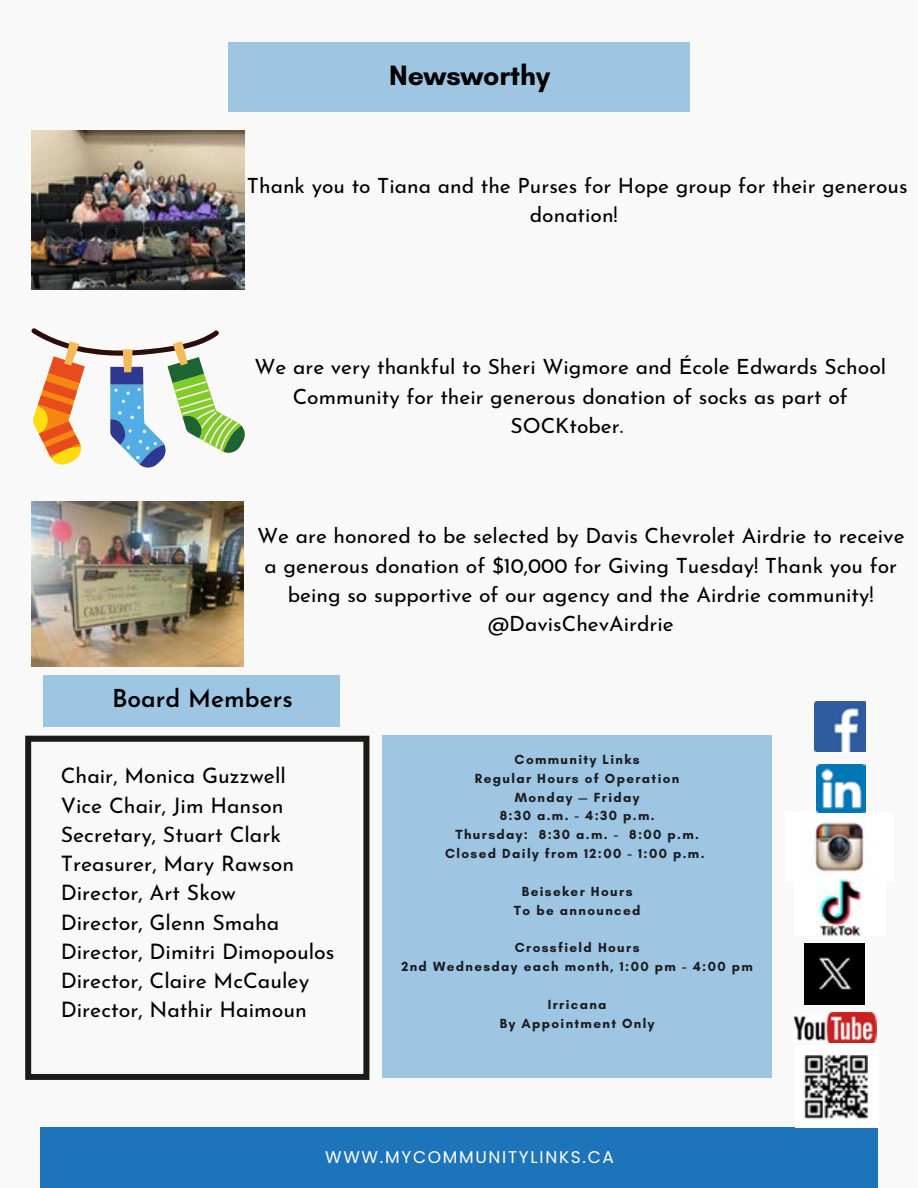
<style>
.page{position:relative;width:918px;height:1188px;background:#f9f9f9}
.page>*{position:absolute;margin:0;border:0;box-sizing:border-box;transform-origin:0 0}
.t1{font:700 28.5px "Glacial Indifference";color:#000}
.t2{font:600 24.6px "Josefin Sans";color:#000}
.t3{font:21.3px "Josefin Sans";color:#000}
.t4{font:21px/29.2px "Josefin Sans";color:#000;text-align:center}
.t5{font:16.95px "Poppins";letter-spacing:.1em;color:#fff}
.t6{font:700 13.5px "Glacial Indifference";letter-spacing:.1em;color:#1a1b1e}
</style>
<div class="page">
<div style="left:383px;top:735px;width:389px;height:342px;background:#9ec6e3"></div>
<div style="left:228px;top:42px;width:462px;height:70px;background:#9ec6e3"></div>
<div style="left:43px;top:675px;width:297px;height:52px;background:#9ec6e3"></div>
<img style="left:815px;top:701px;width:50px;height:51px">
<img style="left:814px;top:822px;width:50px;height:50px">
<img style="left:817px;top:764px;width:48px;height:49px">
<img style="left:794px;top:1013px;width:83px;height:30px">
<div style="left:40px;top:1127px;width:838px;height:61px;background:#1e74bb"></div>
<img style="left:804px;top:1055px;width:64px;height:64px">
<img style="left:818px;top:879px;width:44px;height:57px">
<svg style="left:25px;top:736px;width:344px;height:344px"></svg>
<img style="left:804px;top:944px;width:61px;height:61px">
<img style="left:31px;top:130px;width:214px;height:160px">
<img style="left:31px;top:501px;width:213px;height:166px">
<svg style="left:31px;top:328px;width:214px;height:139px"></svg>
<p class="t1" style="left:389px;top:58px;width:163px">Newsworthy</p>
<p class="t4" style="left:247px;top:173px;width:662px">Thank you to Tiana and the Purses for Hope group for their generous donation!</p>
<p class="t4" style="left:254px;top:354px;width:633px">We are very thankful to Sheri Wigmore and École Edwards School<br>Community for their generous donation of socks as part of<br>SOCKtober.</p>
<p class="t4" style="left:257px;top:524px;width:649px">We are honored to be selected by Davis Chevrolet Airdrie to receive a generous donation of $10,000 for Giving Tuesday! Thank you for being so supportive of our agency and the Airdrie community! @DavisChevAirdrie</p>
<p class="t2" style="left:112px;top:688px;width:182px">Board Members</p>
<p class="t3" style="left:61px;top:767px;width:227px">Chair, Monica Guzzwell</p>
<p class="t3" style="left:61px;top:797px;width:224px">Vice Chair, Jim Hanson</p>
<p class="t3" style="left:61px;top:826px;width:222px">Secretary, Stuart Clark</p>
<p class="t3" style="left:61px;top:855px;width:235px">Treasurer, Mary Rawson</p>
<p class="t3" style="left:61px;top:884px;width:177px">Director, Art Skow</p>
<p class="t3" style="left:61px;top:914px;width:220px">Director, Glenn Smaha</p>
<p class="t3" style="left:61px;top:943px;width:275px">Director, Dimitri Dimopoulos</p>
<p class="t3" style="left:61px;top:972px;width:250px">Director, Claire McCauley</p>
<p class="t3" style="left:61px;top:1001px;width:248px">Director, Nathir Haimoun</p>
<p class="t6" style="left:515px;top:751px;width:127px">Community Links</p>
<p class="t6" style="left:475px;top:770px;width:206px">Regular Hours of Operation</p>
<p class="t6" style="left:515px;top:789px;width:126px">Monday — Friday</p>
<p class="t6" style="left:500px;top:808px;width:156px">8:30 a.m. - 4:30 p.m.</p>
<p class="t6" style="left:455px;top:826px;width:245px">Thursday: 8:30 a.m. - 8:00 p.m.</p>
<p class="t6" style="left:445px;top:845px;width:261px">Closed Daily from 12:00 - 1:00 p.m.</p>
<p class="t6" style="left:522px;top:883px;width:112px">Beiseker Hours</p>
<p class="t6" style="left:514px;top:902px;width:128px">To be announced</p>
<p class="t6" style="left:515px;top:940px;width:126px">Crossfield Hours</p>
<p class="t6" style="left:401px;top:958px;width:353px">2nd Wednesday each month, 1:00 pm - 4:00 pm</p>
<p class="t6" style="left:548px;top:996px;width:60px">Irricana</p>
<p class="t6" style="left:500px;top:1015px;width:156px">By Appointment Only</p>
<p class="t5" style="left:325px;top:1145px;width:290px">WWW.MYCOMMUNITYLINKS.CA</p>
</div>
